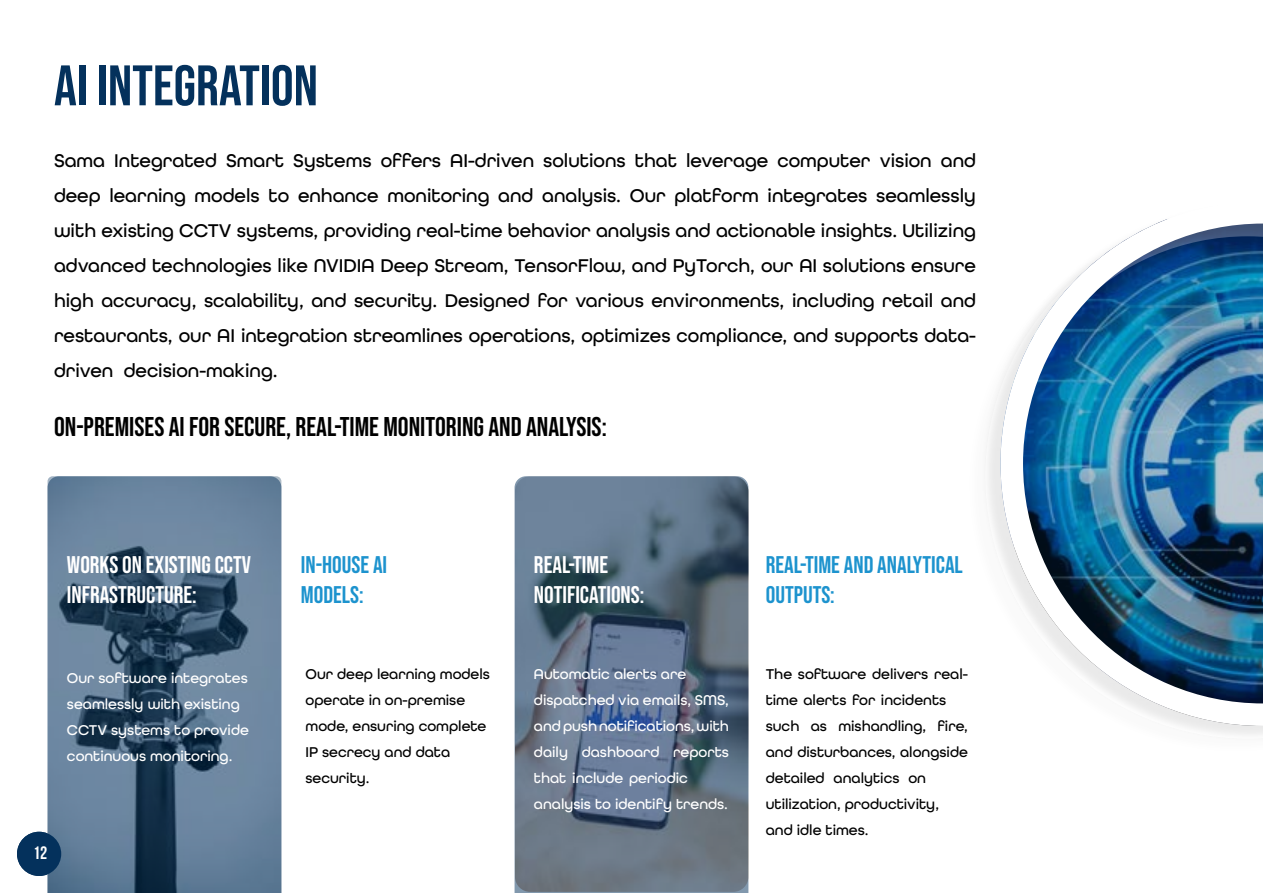
<style>
.page{position:relative;width:1263px;height:893px;background:#fff}
.page>*{position:absolute;margin:0;border:0;box-sizing:border-box;transform-origin:0 0}
.t1{font:57px "Bebas Neue";color:#04315c}
.t2{font:27px "Bebas Neue";color:#000}
.t3{font:24px/30.5px "Bebas Neue";color:#fff}
.t4{font:24px/30.5px "Bebas Neue";color:#1d93ce}
.t5{font:500 19.5px/35.1px "All Round Gothic";color:#000;text-align:justify}
.t6{font:700 18px "Bebas Neue";color:#fff}
.t7{font:500 15px/26.1px "All Round Gothic";color:#000}
.t8{font:500 15px/26.1px "All Round Gothic";color:#fff;text-align:justify}
</style>
<div class="page">
<svg style="left:48px;top:476px;width:233px;height:417px;background:#546f88"></svg>
<svg style="left:514px;top:476px;width:234px;height:417px;background:#607286"></svg>
<div style="left:980px;top:202px;width:283px;height:541px;background:#000;opacity:.09"></div>
<img style="left:1000px;top:202px;width:263px;height:524px">
<div style="left:17px;top:832px;width:44px;height:44px;background:#04315c;border-radius:50%"></div>
<p class="t1" style="left:54px;top:53px;width:265px">AI INTEGRATION</p>
<p class="t5" style="left:54px;top:143px;width:923px">Sama Integrated Smart Systems offers AI-driven solutions that leverage computer vision and deep learning models to enhance monitoring and analysis. Our platform integrates seamlessly with existing CCTV systems, providing real-time behavior analysis and actionable insights. Utilizing advanced technologies like NVIDIA Deep Stream, TensorFlow, and PyTorch, our AI solutions ensure high accuracy, scalability, and security. Designed for various environments, including retail and restaurants, our AI integration streamlines operations, optimizes compliance, and supports data&shy;driven decision-making.</p>
<p class="t2" style="left:54px;top:411px;width:554px">ON-PREMISES AI FOR SECURE, REAL-TIME MONITORING AND ANALYSIS:</p>
<p class="t3" style="left:67px;top:549px;width:186px">WORKS ON EXISTING CCTV<br>INFRASTRUCTURE:</p>
<p class="t8" style="left:67px;top:665px;width:182px">Our software integrates</p>
<p class="t8" style="left:67px;top:691px;width:174px">seamlessly with existing</p>
<p class="t8" style="left:67px;top:717px;width:183px">CCTV systems to provide</p>
<p class="t8" style="left:67px;top:743px;width:167px">continuous monitoring.</p>
<p class="t6" style="left:33px;top:843px;width:16px">12</p>
<p class="t4" style="left:301px;top:549px;width:88px">IN-HOUSE AI<br>MODELS:</p>
<p class="t7" style="left:306px;top:661px;width:186px">Our deep learning models</p>
<p class="t7" style="left:306px;top:687px;width:161px">operate in on-premise</p>
<p class="t7" style="left:306px;top:713px;width:182px">mode, ensuring complete</p>
<p class="t7" style="left:306px;top:739px;width:146px">IP secrecy and data</p>
<p class="t7" style="left:306px;top:765px;width:66px">security.</p>
<p class="t3" style="left:534px;top:549px;width:112px">REAL-TIME<br>NOTIFICATIONS:</p>
<p class="t8" style="left:534px;top:661px;width:154px">Automatic alerts are</p>
<p class="t8" style="left:534px;top:687px;width:196px">dispatched via emails, SMS, and push notifications, with daily dashboard reports that include periodic</p>
<p class="t8" style="left:534px;top:791px;width:195px">analysis to identify trends.</p>
<p class="t4" style="left:766px;top:549px;width:199px">REAL-TIME AND ANALYTICAL<br>OUTPUTS:</p>
<p class="t7" style="left:766px;top:661px;width:204px">The software delivers real&shy;time alerts for incidents</p>
<p class="t7" style="left:766px;top:713px;width:204px;text-align:justify">such as mishandling, fire, and disturbances, alongside detailed analytics on</p>
<p class="t7" style="left:766px;top:791px;width:175px">utilization, productivity,</p>
<p class="t7" style="left:766px;top:817px;width:104px">and idle times.</p>
</div>
